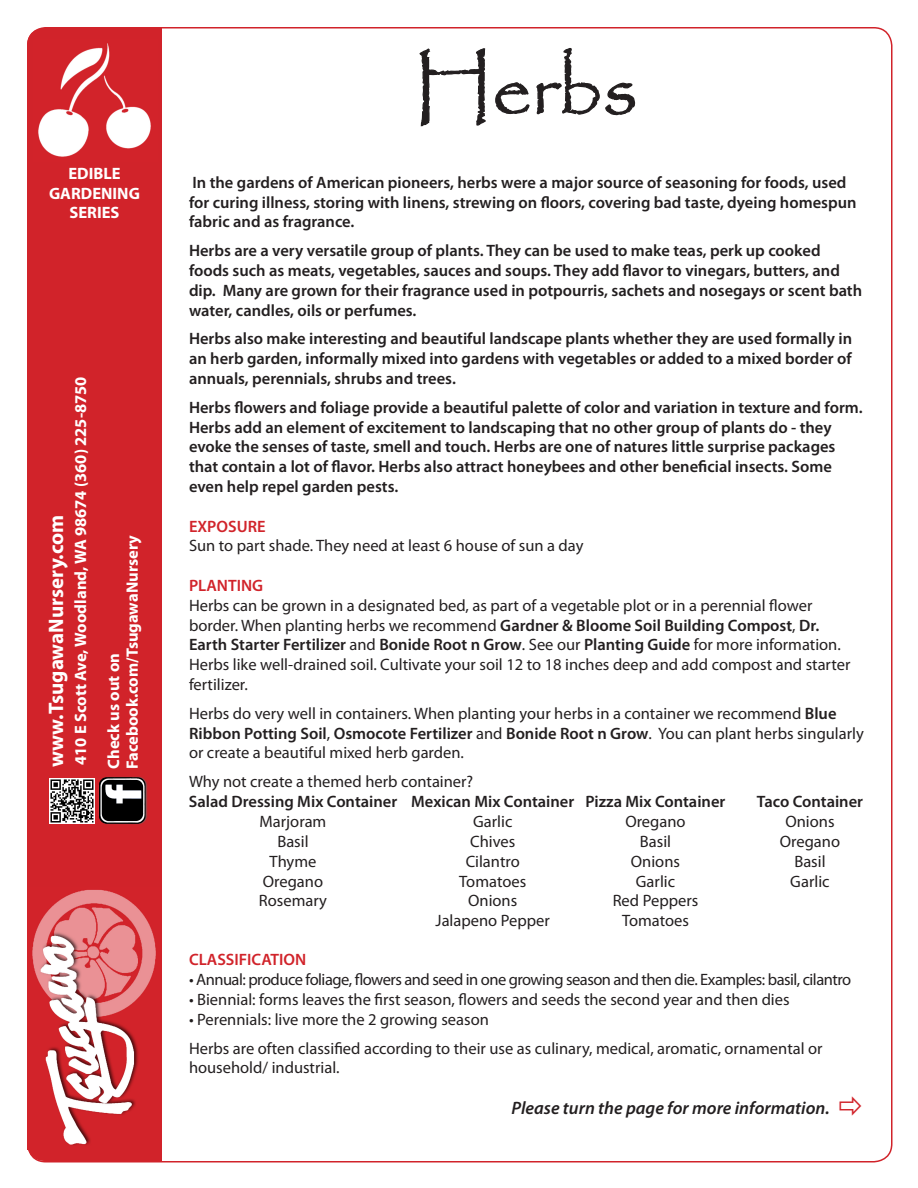
<style>
.page{position:relative;width:918px;height:1188px;background:#fff}
.page>*{position:absolute;margin:0;border:0;box-sizing:border-box;transform-origin:0 0}
.t1{font:79.5px "Papyrus";letter-spacing:-.01em;color:#231f20}
.t2{font:700 21px "Myriad Pro";color:#fff}
.t3{font:italic 600 18px "Myriad Pro";color:#231f20}
.t4{font:600 16.5px/19.8px "Myriad Pro";color:#231f20}
.t5{font:16.5px/19.8px "Myriad Pro";color:#231f20}
.t6{font:700 16.5px "Myriad Pro";color:#fff}
.t7{font:16.5px "Myriad Pro";letter-spacing:-.03em;color:#231f20}
.t8{font:600 16.5px "Myriad Pro";color:#d1232a}
.s1{font-weight:600}
</style>
<div class="page">
<div style="left:27px;top:28px;width:135px;height:1133px;background:#d1232a;border-radius:18px"></div>
<svg style="left:419px;top:48px;width:67px;height:79px"></svg>
<svg style="left:495px;top:82px;width:35px;height:32px"></svg>
<svg style="left:536px;top:48px;width:100px;height:68px"></svg>
<img style="left:50px;top:779px;width:44px;height:44px">
<div style="left:143px;top:28px;width:19px;height:1133px;background:#d1232a"></div>
<img style="left:32px;top:889px;width:124px;height:256px">
<img style="left:38px;top:43px;width:113px;height:114px">
<img style="left:99px;top:777px;width:48px;height:48px">
<p class="t6" style="left:68px;top:163px;width:54px">EDIBLE</p>
<p class="t6" style="left:49px;top:182px;width:92px">GARDENING</p>
<p class="t6" style="left:70px;top:202px;width:51px">SERIES</p>
<p class="t6" style="left:70px;top:765px;width:390px;rotate:-90deg">410 E Scott Ave, Woodland, WA 98674 (360) 225-8750</p>
<p class="t2" style="left:42px;top:767px;width:254px;rotate:-90deg">www.TsugawaNursery.com</p>
<p class="t6" style="left:122px;top:769px;width:235px;rotate:-90deg">Facebook.com/TsugawaNursery</p>
<p class="t6" style="left:103px;top:769px;width:117px;rotate:-90deg">Check us out on</p>
<p class="t1" style="left:413px;top:40px;width:226px">Herbs</p>
<p class="t4" style="left:189px;top:172px;width:669px">In the gardens of American pioneers, herbs were a major source of seasoning for foods, used for curing illness, storing with linens, strewing on floors, covering bad taste, dyeing homespun fabric and as fragrance.</p>
<p class="t4" style="left:189px;top:240px;width:675px">Herbs are a very versatile group of plants. They can be used to make teas, perk up cooked foods such as meats, vegetables, sauces and soups. They add flavor to vinegars, butters, and dip. Many are grown for their fragrance used in potpourris, sachets and nosegays or scent bath water, candles, oils or perfumes.</p>
<p class="t4" style="left:189px;top:329px;width:665px;text-align:justify">Herbs also make interesting and beautiful landscape plants whether they are used formally in an herb garden, informally mixed into gardens with vegetables or added to a mixed border of annuals, perennials, shrubs and trees.</p>
<p class="t4" style="left:189px;top:397px;width:675px">Herbs flowers and foliage provide a beautiful palette of color and variation in texture and form.<br>Herbs add an element of excitement to landscaping that no other group of plants do - they evoke the senses of taste, smell and touch. Herbs are one of natures little surprise packages that contain a lot of flavor. Herbs also attract honeybees and other beneficial insects. Some even help repel garden pests.</p>
<p class="t8" style="left:189px;top:516px;width:78px">EXPOSURE</p>
<p class="t5" style="left:189px;top:536px;width:396px">Sun to part shade. They need at least 6 house of sun a day</p>
<p class="t8" style="left:189px;top:575px;width:76px">PLANTING</p>
<p class="t5" style="left:189px;top:595px;width:663px">Herbs can be grown in a designated bed, as part of a vegetable plot or in a perennial flower border. When planting herbs we recommend <span class="s1">Gardner &amp; Bloome Soil Building Compost</span>, <span class="s1">Dr.<br>Earth Starter Fertilizer</span> and <span class="s1">Bonide Root n Grow</span>. See our <span class="s1">Planting Guide</span> for more information.<br>Herbs like well-drained soil. Cultivate your soil 12 to 18 inches deep and add compost and starter fertilizer.</p>
<p class="t5" style="left:189px;top:703px;width:676px">Herbs do very well in containers. When planting your herbs in a container we recommend <span class="s1">Blue<br>Ribbon Potting Soil</span>, <span class="s1">Osmocote Fertilizer</span> and <span class="s1">Bonide Root n Grow</span>. You can plant herbs singularly or create a beautiful mixed herb garden.</p>
<p class="t5" style="left:189px;top:772px;width:286px">Why not create a themed herb container?</p>
<p class="t4" style="left:189px;top:792px;width:210px">Salad Dressing Mix Container</p>
<p class="t5" style="left:260px;top:811px;width:68px">Marjoram</p>
<p class="t5" style="left:277px;top:831px;width:33px">Basil</p>
<p class="t5" style="left:270px;top:851px;width:48px">Thyme</p>
<p class="t5" style="left:263px;top:871px;width:62px">Oregano</p>
<p class="t5" style="left:259px;top:891px;width:70px">Rosemary</p>
<p class="t4" style="left:411px;top:792px;width:165px">Mexican Mix Container</p>
<p class="t5" style="left:473px;top:811px;width:41px">Garlic</p>
<p class="t5" style="left:470px;top:831px;width:47px">Chives</p>
<p class="t5" style="left:466px;top:851px;width:56px">Cilantro</p>
<p class="t5" style="left:459px;top:871px;width:68px">Tomatoes</p>
<p class="t5" style="left:468px;top:891px;width:51px">Onions</p>
<p class="t5" style="left:436px;top:910px;width:116px">Jalapeno Pepper</p>
<p class="t4" style="left:586px;top:792px;width:141px">Pizza Mix Container</p>
<p class="t5" style="left:625px;top:811px;width:62px">Oregano</p>
<p class="t5" style="left:640px;top:831px;width:33px">Basil</p>
<p class="t5" style="left:631px;top:851px;width:51px">Onions</p>
<p class="t5" style="left:636px;top:871px;width:41px">Garlic</p>
<p class="t5" style="left:613px;top:891px;width:87px">Red Peppers</p>
<p class="t5" style="left:622px;top:910px;width:68px">Tomatoes</p>
<p class="t4" style="left:757px;top:792px;width:108px">Taco Container</p>
<p class="t5" style="left:785px;top:811px;width:51px">Onions</p>
<p class="t5" style="left:780px;top:831px;width:62px">Oregano</p>
<p class="t5" style="left:794px;top:851px;width:33px">Basil</p>
<p class="t5" style="left:790px;top:871px;width:41px">Garlic</p>
<p class="t8" style="left:189px;top:949px;width:119px">CLASSIFICATION</p>
<p class="t7" style="left:189px;top:970px;width:664px">• Annual: produce foliage, flowers and seed in one growing season and then die. Examples: basil, cilantro</p>
<p class="t5" style="left:189px;top:989px;width:602px">• Biennial: forms leaves the first season, flowers and seeds the second year and then dies</p>
<p class="t5" style="left:189px;top:1009px;width:301px">• Perennials: live more the 2 growing season</p>
<p class="t5" style="left:189px;top:1038px;width:635px">Herbs are often classified according to their use as culinary, medical, aromatic, ornamental or household/ industrial.</p>
<p class="t3" style="left:512px;top:1096px;width:320px">Please turn the page for more information.</p>
</div>
